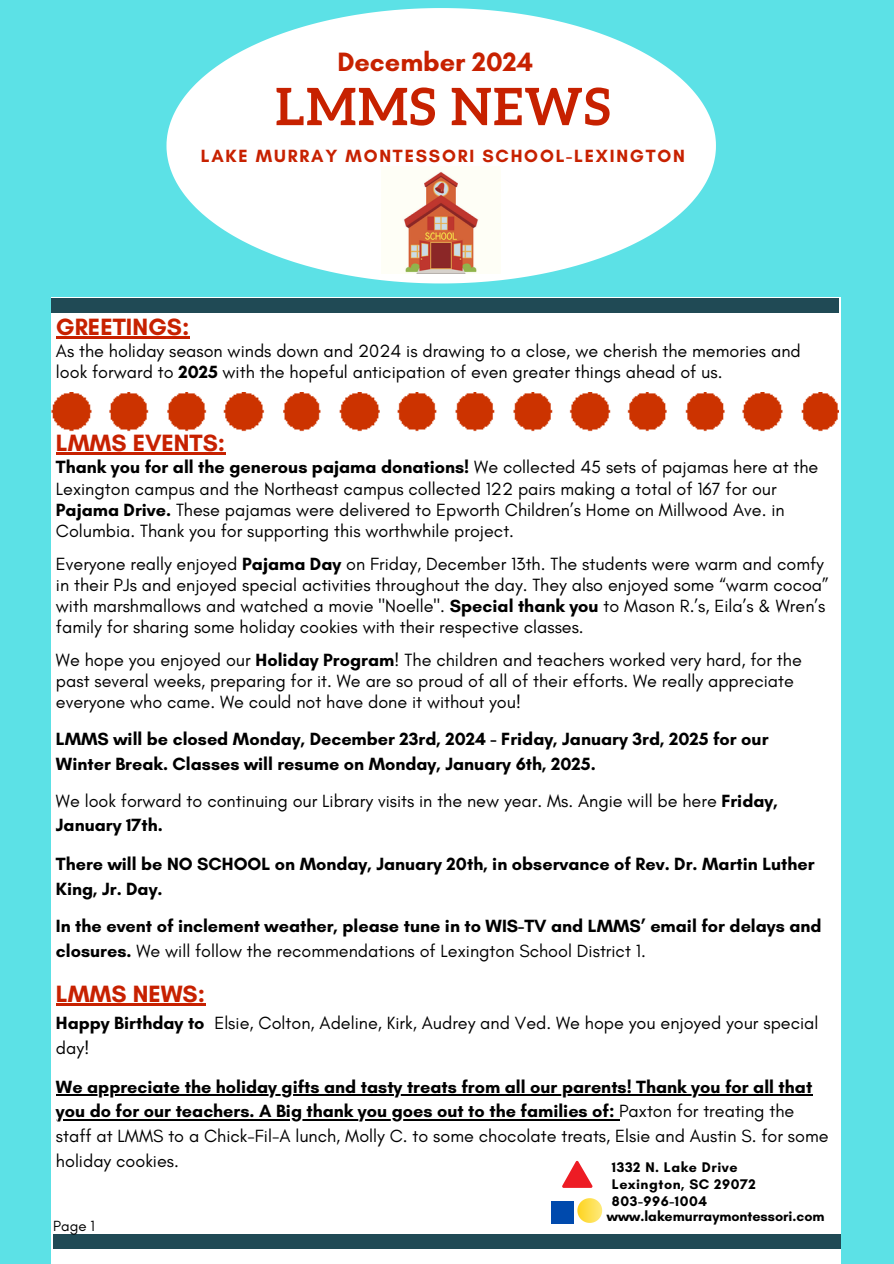
<style>
.page{position:relative;width:894px;height:1264px;background:#fff}
.page>*{position:absolute;margin:0;border:0;box-sizing:border-box;transform-origin:0 0}
.t1{font:700 51.45px "Aleo";letter-spacing:.03em;color:#c72100}
.t2{font:700 27px "Glacial Indifference";color:#c72100}
.t3{font:700 24px "Glacial Indifference";color:#c72100}
.t4{font:18px/21px "Glacial Indifference";color:#000}
.t5{font:700 18px/24.8px "Glacial Indifference";color:#000}
.t6{font:700 18px "Glacial Indifference";letter-spacing:.1em;color:#c72100}
.t7{font:15px "Glacial Indifference";color:#000}
.t8{font:700 14.25px/16.8px "Glacial Indifference";letter-spacing:.04em;color:#000}
.t9{font:700 14.25px "Glacial Indifference";color:#000}
.s1{font-weight:700}
.s2{font-weight:400}
</style>
<div class="page">
<div style="left:0;top:0;width:893px;height:1263px;background:#5ce1e6"></div>
<svg style="left:166px;top:8px;width:549px;height:275px;fill:#fff"></svg>
<div style="left:52px;top:298px;width:788px;height:965px;background:#fff"></div>
<div style="left:52px;top:298px;width:786px;height:14px;background:#204a55"></div>
<div style="left:53px;top:1234px;width:787px;height:15px;background:#204a55"></div>
<hr style="left:56px;top:336px;width:133px;height:2px;background:#c72100">
<hr style="left:56px;top:452px;width:169px;height:3px;background:#c72100">
<hr style="left:56px;top:1003px;width:149px;height:2px;background:#c72100">
<hr style="left:56px;top:1094px;width:756px;height:1px;background:#000">
<hr style="left:56px;top:1118px;width:563px;height:2px;background:#000">
<img style="left:52px;top:392px;width:786px;height:39px">
<svg style="left:577px;top:1198px;width:25px;height:24px"></svg>
<div style="left:551px;top:1201px;width:22px;height:22px;background:#004aad"></div>
<svg style="left:562px;top:1160px;width:30px;height:27px"></svg>
<img style="left:381px;top:167px;width:120px;height:106px">
<h4 class="t2" style="left:337px;top:45px;width:197px">December 2024</h4>
<h5 class="t1" style="left:275px;top:77px;width:336px">LMMS NEWS</h5>
<h5 class="t6" style="left:201px;top:144px;width:485px">LAKE MURRAY MONTESSORI SCHOOL-LEXINGTON</h5>
<p class="t3" style="left:56px;top:312px;width:135px">GREETINGS:</p>
<p class="t4" style="left:56px;top:340px;width:746px">As the holiday season winds down and 2024 is drawing to a close, we cherish the memories and look forward to <span class="s1">2025</span> with the hopeful anticipation of even greater things ahead of us.</p>
<h2 class="t3" style="left:56px;top:428px;width:171px">LMMS EVENTS:</h2>
<h2 class="t4" style="left:56px;top:456px;width:763px"><span class="s1">Thank you for all the generous pajama donations!</span> We collected 45 sets of pajamas here at the Lexington campus and the Northeast campus collected 122 pairs making a total of 167 for our <span class="s1">Pajama Drive.</span> These pajamas were delivered to Epworth Children’s Home on Millwood Ave. in Columbia. Thank you for supporting this worthwhile project.</h2>
<h1 class="t4" style="left:56px;top:552px;width:774px">Everyone really enjoyed <span class="s1">Pajama Day</span> on Friday, December 13th. The students were warm and comfy in their PJs and enjoyed special activities throughout the day. They also enjoyed some “warm cocoa” with marshmallows and watched a movie "Noelle". <span class="s1">Special thank you</span> to Mason R.’s, Eila’s &amp; Wren’s family for sharing some holiday cookies with their respective classes.</h1>
<h3 class="t4" style="left:56px;top:648px;width:747px">We hope you enjoyed our <span class="s1">Holiday Program</span>! The children and teachers worked very hard, for the past several weeks, preparing for it. We are so proud of all of their efforts. We really appreciate everyone who came. We could not have done it without you!</h3>
<p class="t5" style="left:56px;top:726px;width:714px">LMMS will be closed Monday, December 23rd, 2024 - Friday, January 3rd, 2025 for our<br>Winter Break. Classes will resume on Monday, January 6th, 2025.</p>
<p class="t4" style="left:56px;top:788px;width:723px;line-height:24.8px">We look forward to continuing our Library visits in the new year. Ms. Angie will be here <span class="s1">Friday,<br>January 17th.</span></p>
<p class="t5" style="left:56px;top:851px;width:760px">There will be NO SCHOOL on Monday, January 20th, in observance of Rev. Dr. Martin Luther<br>King, Jr. Day.</p>
<p class="t5" style="left:56px;top:913px;width:767px">In the event of inclement weather, please tune in to WIS-TV and LMMS’ email for delays and closures. <span class="s2">We will follow the recommendations of Lexington School District 1.</span></p>
<p class="t3" style="left:56px;top:978px;width:151px">LMMS NEWS:</p>
<p class="t4" style="left:56px;top:1010px;width:763px;line-height:24.8px"><span class="s1">Happy Birthday to</span> Elsie, Colton, Adeline, Kirk, Audrey and Ved. We hope you enjoyed your special day!</p>
<h5 class="t5" style="left:56px;top:1073px;width:757px">We appreciate the holiday gifts and tasty treats from all our parents! Thank you for all that</h5>
<h5 class="t4" style="left:56px;top:1098px;width:774px;line-height:24.8px"><span class="s1">you do for our teachers. A Big thank you goes out to the families of:</span> Paxton for treating the staff at LMMS to a Chick-Fil-A lunch, Molly C. to some chocolate treats, Elsie and Austin S. for some holiday cookies.</h5>
<h5 class="t8" style="left:611px;top:1158px;width:145px">1332 N. Lake Drive<br>Lexington, SC 29072<br>803-996-1004</h5>
<h4 class="t7" style="left:53px;top:1216px;width:43px">Page 1</h4>
<h5 class="t9" style="left:606px;top:1207px;width:219px">www.lakemurraymontessori.com</h5>
</div>
